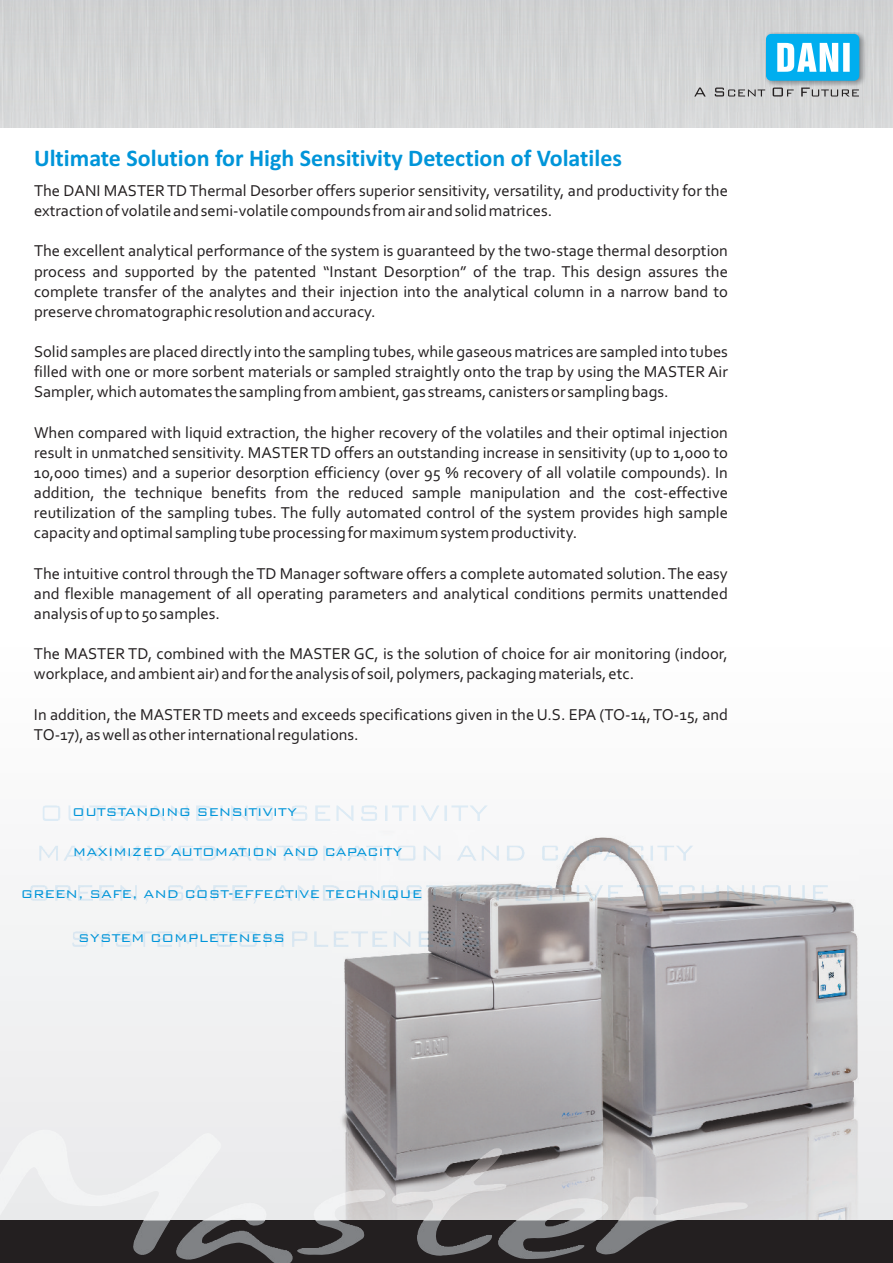
<style>
.page{position:relative;width:893px;height:1263px;background:#fff}
.page>*{position:absolute;margin:0;border:0;box-sizing:border-box;transform-origin:0 0}
.t1{font:700 24px "Calibri";color:#0095d9}
.t2{font:16.5px/20.1px "Corbel";color:#231f20;text-align:justify}
.t3{font:300 15px "Bank Gothic BT";color:#0095d9}
</style>
<div class="page">
<div style="left:0;top:631px;width:893px;height:632px;background:#f9f9f9"></div>
<img style="left:332px;top:837px;width:527px;height:383px">
<div style="left:0;top:0;width:893px;height:128px;background:#d4d5d6"></div>
<div style="left:0;top:1220px;width:893px;height:43px;background:#231f20"></div>
<img style="left:0;top:1128px;width:750px;height:135px">
<img style="left:39px;top:845px;width:438px;height:16px">
<img style="left:43px;top:805px;width:332px;height:16px">
<img style="left:30px;top:885px;width:344px;height:19px">
<img style="left:72px;top:931px;width:347px;height:16px">
<img style="left:765px;top:33px;width:100px;height:54px">
<div style="left:766px;top:34px;width:93px;height:47px;background:#00aeef;border-radius:5px"></div>
<svg style="left:777px;top:43px;width:73px;height:29px"></svg>
<svg style="left:694px;top:88px;width:165px;height:8px"></svg>
<h1 class="t1" style="left:34px;top:148px;width:589px">Ultimate Solution for High Sensitivity Detection of Volatiles</h1>
<p class="t2" style="left:34px;top:182px;width:695px">The DANI MASTER TD Thermal Desorber offers superior sensitivity, versatility, and productivity for the extraction of volatile and semi-volatile compounds from air and solid matrices.</p>
<p class="t2" style="left:34px;top:242px;width:695px">The excellent analytical performance of the system is guaranteed by the two-stage thermal desorption process and supported by the patented “Instant Desorption” of the trap. This design assures the complete transfer of the analytes and their injection into the analytical column in a narrow band to preserve chromatographic resolution and accuracy.</p>
<p class="t2" style="left:34px;top:343px;width:695px">Solid samples are placed directly into the sampling tubes, while gaseous matrices are sampled into tubes filled with one or more sorbent materials or sampled straightly onto the trap by using the MASTER Air Sampler, which automates the sampling from ambient, gas streams, canisters or sampling bags.</p>
<p class="t2" style="left:34px;top:424px;width:695px">When compared with liquid extraction, the higher recovery of the volatiles and their optimal injection result in unmatched sensitivity. MASTER TD offers an outstanding increase in sensitivity (up to 1,000 to 10,000 times) and a superior desorption efficiency (over 95 % recovery of all volatile compounds). In addition, the technique benefits from the reduced sample manipulation and the cost-effective reutilization of the sampling tubes. The fully automated control of the system provides high sample capacity and optimal sampling tube processing for maximum system productivity.</p>
<p class="t2" style="left:34px;top:565px;width:695px">The intuitive control through the TD Manager software offers a complete automated solution. The easy and flexible management of all operating parameters and analytical conditions permits unattended analysis of up to 50 samples.</p>
<p class="t2" style="left:34px;top:645px;width:695px">The MASTER TD, combined with the MASTER GC, is the solution of choice for air monitoring (indoor, workplace, and ambient air) and for the analysis of soil, polymers, packaging materials, etc.</p>
<p class="t2" style="left:34px;top:706px;width:695px">In addition, the MASTER TD meets and exceeds specifications given in the U.S. EPA (TO-14, TO-15, and<br>TO-17), as well as other international regulations.</p>
<p class="t3" style="left:72px;top:805px;width:226px">OUTSTANDING SENSITIVITY</p>
<p class="t3" style="left:73px;top:845px;width:331px">MAXIMIZED AUTOMATION AND CAPACITY</p>
<p class="t3" style="left:21px;top:887px;width:403px">GREEN, SAFE, AND COST-EFFECTIVE TECHNIQUE</p>
<p class="t3" style="left:78px;top:931px;width:208px">SYSTEM COMPLETENESS</p>
</div>
